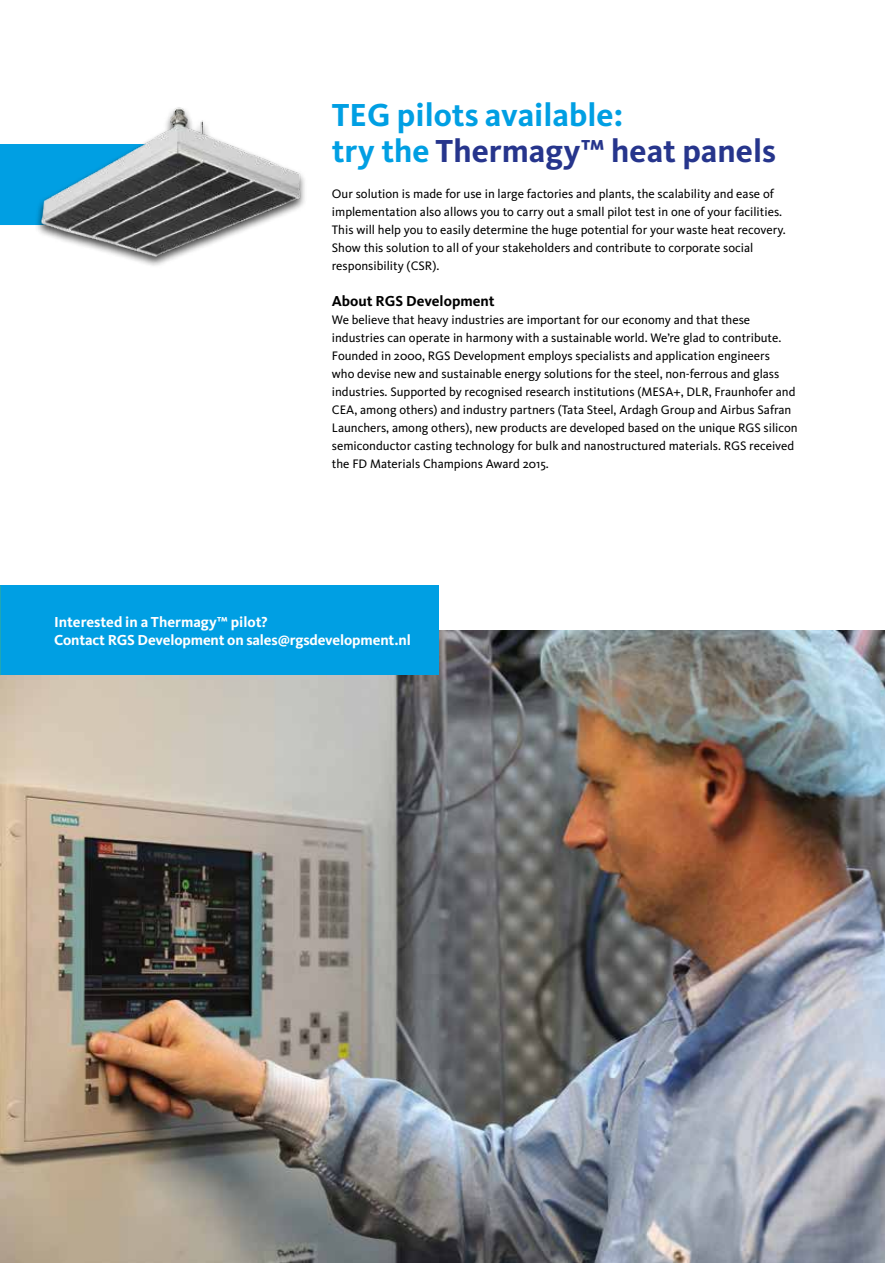
<style>
.page{position:relative;width:885px;height:1263px;background:#fff}
.page>*{position:absolute;margin:0;border:0;box-sizing:border-box;transform-origin:0 0}
.t1{font:700 33px/36px "Kievit Pro";color:#009fe3}
.t2{font:700 15px/18px "Kievit Pro";letter-spacing:-.01em;color:#fff}
.t3{font:700 15px "Kievit Pro";color:#000}
.t4{font:12.75px/18px "Kievit Pro";color:#000}
.s1{color:#26358c}
</style>
<div class="page">
<img style="left:0;top:630px;width:884px;height:633px">
<div style="left:0;top:585px;width:438px;height:90px;background:#009fe3"></div>
<svg style="left:0;top:144px;width:16px;height:81px"></svg>
<img style="left:16px;top:107px;width:289px;height:159px">
<h1 class="t1" style="left:332px;top:97px;width:445px">TEG pilots available:<br>try the <span class="s1">Thermagy™ heat panels</span></h1>
<p class="t4" style="left:332px;top:185px;width:455px">Our solution is made for use in large factories and plants, the scalability and ease of implementation also allows you to carry out a small pilot test in one of your facilities.<br>This will help you to easily determine the huge potential for your waste heat recovery.<br>Show this solution to all of your stakeholders and contribute to corporate social responsibility (CSR).</p>
<p class="t3" style="left:332px;top:292px;width:164px">About RGS Development</p>
<p class="t4" style="left:332px;top:311px;width:467px">We believe that heavy industries are important for our economy and that these industries can operate in harmony with a sustainable world. We’re glad to contribute.<br>Founded in 2000, RGS Development employs specialists and application engineers<br>who devise new and sustainable energy solutions for the steel, non-ferrous and glass industries. Supported by recognised research institutions (MESA+, DLR, Fraunhofer and CEA, among others) and industry partners (Tata Steel, Ardagh Group and Airbus Safran Launchers, among others), new products are developed based on the unique RGS silicon semiconductor casting technology for bulk and nanostructured materials. RGS received the FD Materials Champions Award 2015.</p>
<p class="t2" style="left:54px;top:613px;width:358px">Interested in a Thermagy™ pilot?<br>Contact RGS Development on sales@rgsdevelopment.nl</p>
</div>
